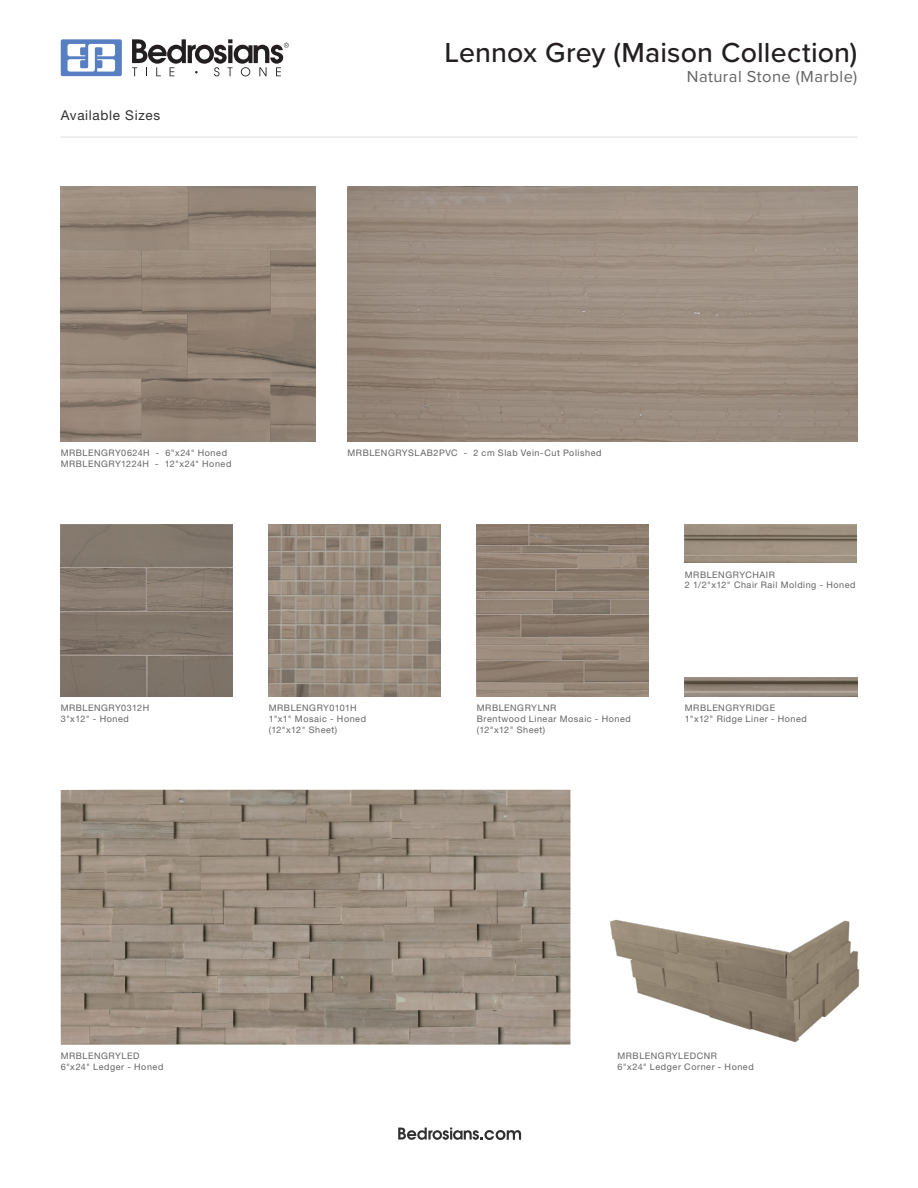
<style>
.page{position:relative;width:918px;height:1188px;background:#fff}
.page>*{position:absolute;margin:0;border:0;box-sizing:border-box;transform-origin:0 0}
.t1{font:500 28.5px "Proxima Nova";letter-spacing:.005em;color:#231f20}
.t2{font:16.5px "Proxima Nova";letter-spacing:.03em;color:#636366}
.J-Color_Name{font:13.5px "Helvetica Neue LT Std";letter-spacing:.05em;color:#312f30}
.J-Item_Codes{font:9px "Helvetica Neue LT Std";letter-spacing:.06em;color:#636366}
</style>
<div class="page">
<svg style="left:132px;top:39px;width:157px;height:37px"></svg>
<div style="left:61px;top:39px;width:61px;height:37px;background:#587fc1;border-radius:2px"></div>
<svg style="left:68px;top:44px;width:47px;height:28px"></svg>
<img style="left:61px;top:186px;width:255px;height:255px">
<img style="left:348px;top:186px;width:509px;height:255px">
<img style="left:269px;top:524px;width:172px;height:172px">
<img style="left:61px;top:524px;width:172px;height:172px">
<img style="left:477px;top:524px;width:172px;height:172px">
<img style="left:685px;top:677px;width:172px;height:19px">
<img style="left:685px;top:524px;width:172px;height:39px">
<img style="left:61px;top:790px;width:509px;height:255px">
<img style="left:610px;top:919px;width:250px;height:124px">
<svg style="left:398px;top:1128px;width:123px;height:12px"></svg>
<hr style="left:61px;top:137px;width:796px;height:1px;background:#dcdddf">
<p class="J-Color_Name" style="left:61px;top:107px;width:101px">Available Sizes</p>
<p class="t1" style="left:445px;top:31px;width:414px">Lennox Grey (Maison Collection)</p>
<p class="t2" style="left:687px;top:69px;width:172px">Natural Stone (Marble)</p>
<p class="J-Item_Codes" style="left:61px;top:447px;width:168px">MRBLENGRY0624H - 6"x24" Honed</p>
<p class="J-Item_Codes" style="left:61px;top:458px;width:172px">MRBLENGRY1224H - 12"x24" Honed</p>
<p class="J-Item_Codes" style="left:348px;top:447px;width:255px">MRBLENGRYSLAB2PVC - 2 cm Slab Vein-Cut Polished</p>
<p class="J-Item_Codes" style="left:61px;top:702px;width:90px">MRBLENGRY0312H</p>
<p class="J-Item_Codes" style="left:61px;top:713px;width:70px">3"x12" - Honed</p>
<p class="J-Item_Codes" style="left:269px;top:702px;width:89px">MRBLENGRY0101H</p>
<p class="J-Item_Codes" style="left:269px;top:713px;width:99px">1"x1" Mosaic - Honed</p>
<p class="J-Item_Codes" style="left:269px;top:724px;width:70px">(12"x12" Sheet)</p>
<p class="J-Item_Codes" style="left:477px;top:702px;width:81px">MRBLENGRYLNR</p>
<p class="J-Item_Codes" style="left:477px;top:713px;width:156px">Brentwood Linear Mosaic - Honed</p>
<p class="J-Item_Codes" style="left:477px;top:724px;width:70px">(12"x12" Sheet)</p>
<p class="J-Item_Codes" style="left:685px;top:569px;width:92px">MRBLENGRYCHAIR</p>
<p class="J-Item_Codes" style="left:685px;top:580px;width:172px">2 1/2"x12" Chair Rail Molding - Honed</p>
<p class="J-Item_Codes" style="left:685px;top:702px;width:92px">MRBLENGRYRIDGE</p>
<p class="J-Item_Codes" style="left:685px;top:713px;width:123px">1"x12" Ridge Liner - Honed</p>
<p class="J-Item_Codes" style="left:61px;top:1051px;width:80px">MRBLENGRYLED</p>
<p class="J-Item_Codes" style="left:61px;top:1062px;width:104px">6"x24" Ledger - Honed</p>
<p class="J-Item_Codes" style="left:617px;top:1051px;width:101px">MRBLENGRYLEDCNR</p>
<p class="J-Item_Codes" style="left:617px;top:1062px;width:138px">6"x24" Ledger Corner - Honed</p>
</div>
